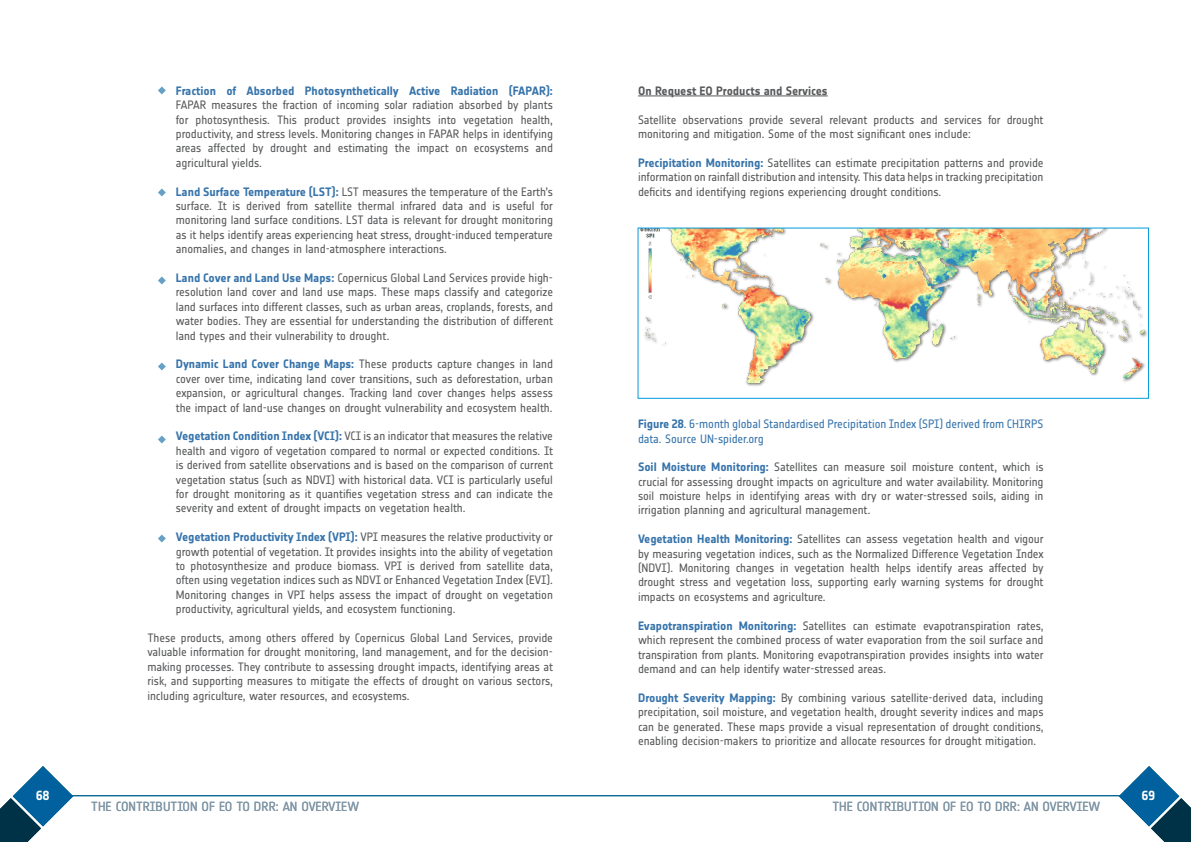
<style>
.page{position:relative;width:1191px;height:842px;background:#fff}
.page>*{position:absolute;margin:0;border:0;box-sizing:border-box;transform-origin:0 0}
.t1{font:13px "Notes Esa";color:#8197a6}
.t2{font:700 13px "Notes Esa";color:#fff}
.t3{font:12px/14.4px "Notes Esa";letter-spacing:-.005em;color:#58595b;text-align:justify}
.t4{font:12px/14.4px "Notes Esa";letter-spacing:-.005em;color:#3774ab}
.t5{font:700 12px "Notes Esa";letter-spacing:-.005em;color:#3774ab}
.t6{font:700 12px "Notes Esa";letter-spacing:-.005em;color:#58595b}
.s1{font-weight:700;color:#3774ab}
.s2{font-weight:700}
</style>
<div class="page">
<hr style="left:20px;top:795px;width:1148px;height:1px;background:#00619e">
<svg style="left:0;top:766px;width:73px;height:76px"></svg>
<svg style="left:1118px;top:766px;width:73px;height:76px"></svg>
<svg style="left:158px;top:86px;width:8px;height:8px"></svg>
<svg style="left:158px;top:188px;width:8px;height:8px"></svg>
<svg style="left:158px;top:276px;width:8px;height:8px"></svg>
<svg style="left:158px;top:362px;width:8px;height:8px"></svg>
<svg style="left:158px;top:435px;width:8px;height:8px"></svg>
<svg style="left:158px;top:534px;width:8px;height:8px"></svg>
<hr style="left:638px;top:96px;width:189px;height:1px;background:#58595b">
<img style="left:640px;top:230px;width:506px;height:156px">
<div style="left:638px;top:228px;width:510px;height:171px;border:1px solid #009bdb"></div>
<p class="t5" style="left:176px;top:83px;width:378px">Fraction of Absorbed Photosynthetically Active Radiation (FAPAR):</p>
<p class="t3" style="left:176px;top:98px;width:379px">FAPAR measures the fraction of incoming solar radiation absorbed by plants for photosynthesis. This product provides insights into vegetation health, productivity, and stress levels. Monitoring changes in FAPAR helps in identifying areas affected by drought and estimating the impact on ecosystems and agricultural yields.</p>
<p class="t3" style="left:176px;top:184px;width:379px"><span class="s1">Land Surface Temperature (LST):</span> LST measures the temperature of the Earth’s surface. It is derived from satellite thermal infrared data and is useful for monitoring land surface conditions. LST data is relevant for drought monitoring as it helps identify areas experiencing heat stress, drought-induced temperature anomalies, and changes in land-atmosphere interactions.</p>
<p class="t3" style="left:176px;top:271px;width:379px"><span class="s1">Land Cover and Land Use Maps:</span> Copernicus Global Land Services provide high&shy;resolution land cover and land use maps. These maps classify and categorize land surfaces into different classes, such as urban areas, croplands, forests, and water bodies. They are essential for understanding the distribution of different land types and their vulnerability to drought.</p>
<p class="t3" style="left:176px;top:357px;width:379px"><span class="s1">Dynamic Land Cover Change Maps:</span> These products capture changes in land cover over time, indicating land cover transitions, such as deforestation, urban expansion, or agricultural changes. Tracking land cover changes helps assess the impact of land-use changes on drought vulnerability and ecosystem health.</p>
<p class="t3" style="left:176px;top:429px;width:379px"><span class="s1">Vegetation Condition Index (VCI):</span> VCI is an indicator that measures the relative health and vigoro of vegetation compared to normal or expected conditions. It is derived from satellite observations and is based on the comparison of current vegetation status (such as NDVI) with historical data. VCI is particularly useful for drought monitoring as it quantifies vegetation stress and can indicate the severity and extent of drought impacts on vegetation health.</p>
<p class="t3" style="left:176px;top:530px;width:379px"><span class="s1">Vegetation Productivity Index (VPI):</span> VPI measures the relative productivity or growth potential of vegetation. It provides insights into the ability of vegetation to photosynthesize and produce biomass. VPI is derived from satellite data, often using vegetation indices such as NDVI or Enhanced Vegetation Index (EVI).<br>Monitoring changes in VPI helps assess the impact of drought on vegetation productivity, agricultural yields, and ecosystem functioning.</p>
<p class="t3" style="left:147px;top:631px;width:407px">These products, among others offered by Copernicus Global Land Services, provide valuable information for drought monitoring, land management, and for the decision&shy;making processes. They contribute to assessing drought impacts, identifying areas at risk, and supporting measures to mitigate the effects of drought on various sectors, including agriculture, water resources, and ecosystems.</p>
<p class="t6" style="left:638px;top:83px;width:191px">On Request EO Products and Services</p>
<p class="t3" style="left:638px;top:112px;width:407px">Satellite observations provide several relevant products and services for drought monitoring and mitigation. Some of the most significant ones include:</p>
<p class="t3" style="left:638px;top:155px;width:407px"><span class="s1">Precipitation Monitoring:</span> Satellites can estimate precipitation patterns and provide information on rainfall distribution and intensity. This data helps in tracking precipitation deficits and identifying regions experiencing drought conditions.</p>
<p class="t4" style="left:638px;top:417px;width:407px"><span class="s2">Figure 28</span>. 6-month global Standardised Precipitation Index (SPI) derived from CHIRPS data. Source UN-spider.org</p>
<p class="t3" style="left:638px;top:460px;width:407px"><span class="s1">Soil Moisture Monitoring:</span> Satellites can measure soil moisture content, which is crucial for assessing drought impacts on agriculture and water availability. Monitoring soil moisture helps in identifying areas with dry or water-stressed soils, aiding in irrigation planning and agricultural management.</p>
<p class="t3" style="left:638px;top:532px;width:407px"><span class="s1">Vegetation Health Monitoring:</span> Satellites can assess vegetation health and vigour by measuring vegetation indices, such as the Normalized Difference Vegetation Index (NDVI). Monitoring changes in vegetation health helps identify areas affected by drought stress and vegetation loss, supporting early warning systems for drought impacts on ecosystems and agriculture.</p>
<p class="t3" style="left:638px;top:618px;width:407px"><span class="s1">Evapotranspiration Monitoring:</span> Satellites can estimate evapotranspiration rates, which represent the combined process of water evaporation from the soil surface and transpiration from plants. Monitoring evapotranspiration provides insights into water demand and can help identify water-stressed areas.</p>
<p class="t3" style="left:638px;top:690px;width:407px"><span class="s1">Drought Severity Mapping:</span> By combining various satellite-derived data, including precipitation, soil moisture, and vegetation health, drought severity indices and maps can be generated. These maps provide a visual representation of drought conditions, enabling decision-makers to prioritize and allocate resources for drought mitigation.</p>
<p class="t2" style="left:36px;top:788px;width:14px">68</p>
<p class="t2" style="left:1142px;top:788px;width:14px">69</p>
<p class="t1" style="left:91px;top:799px;width:269px">THE CONTRIBUTION OF EO TO DRR: AN OVERVIEW</p>
<p class="t1" style="left:832px;top:799px;width:269px">THE CONTRIBUTION OF EO TO DRR: AN OVERVIEW</p>
</div>
